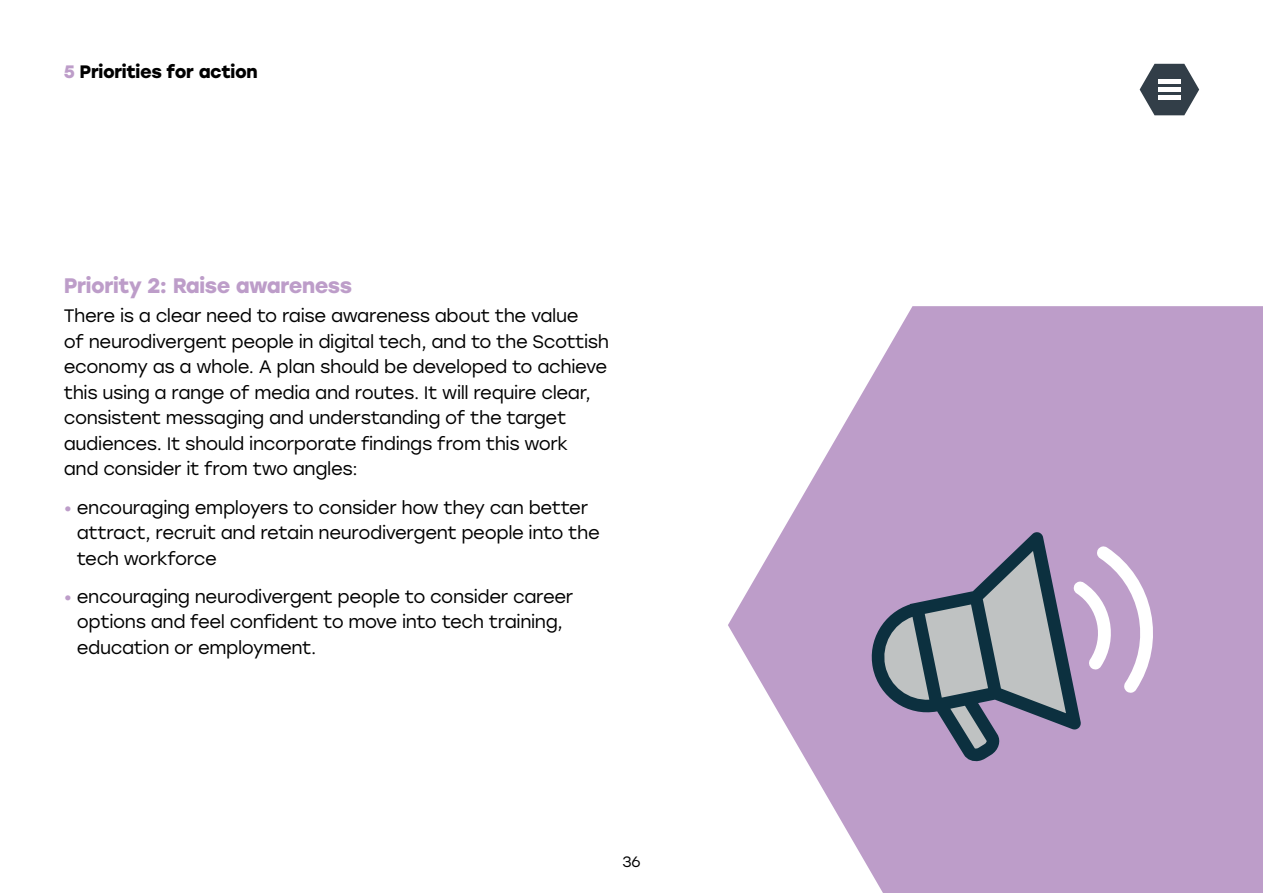
<style>
.page{position:relative;width:1263px;height:893px;background:#fff}
.page>*{position:absolute;margin:0;border:0;box-sizing:border-box;transform-origin:0 0}
.t1{font:700 21px "Stolzl";letter-spacing:-.02em;color:#bd9dc9}
.t2{font:18px/25.5px "Stolzl";letter-spacing:-.02em;color:#000}
.t3{font:700 18px "Stolzl";letter-spacing:-.02em;color:#000}
.t4{font:15px "Stolzl";color:#000}
.s1{color:#bd9dc9}
</style>
<div class="page">
<svg style="left:1140px;top:64px;width:59px;height:51px"></svg>
<hr style="left:1158px;top:79px;width:23px;height:4px;background:#fff">
<hr style="left:1158px;top:96px;width:23px;height:4px;background:#fff">
<hr style="left:1158px;top:88px;width:23px;height:4px;background:#fff">
<svg style="left:728px;top:306px;width:535px;height:587px;fill:#bd9dc9"></svg>
<svg style="left:1081px;top:541px;width:86px;height:215px"></svg>
<svg style="left:867px;top:532px;width:214px;height:230px;background:#938ea6"></svg>
<p class="t3" style="left:64px;top:58px;width:195px"><span class="s1">5</span> Priorities for action</p>
<p class="t1" style="left:64px;top:270px;width:290px">Priority 2: Raise awareness</p>
<p class="t2" style="left:64px;top:303px;width:547px">There is a clear need to raise awareness about the value<br>of neurodivergent people in digital tech, and to the Scottish economy as a whole. A plan should be developed to achieve this using a range of media and routes. It will require clear, consistent messaging and understanding of the target audiences. It should incorporate findings from this work<br>and consider it from two angles:</p>
<p class="t2" style="left:77px;top:494px;width:525px;text-indent:-13px"><span class="s1">•</span> encouraging employers to consider how they can better attract, recruit and retain neurodivergent people into the tech workforce</p>
<p class="t2" style="left:77px;top:583px;width:498px;text-indent:-13px"><span class="s1">•</span> encouraging neurodivergent people to consider career options and feel confident to move into tech training, education or employment.</p>
<p class="t4" style="left:622px;top:851px;width:20px">36</p>
</div>
